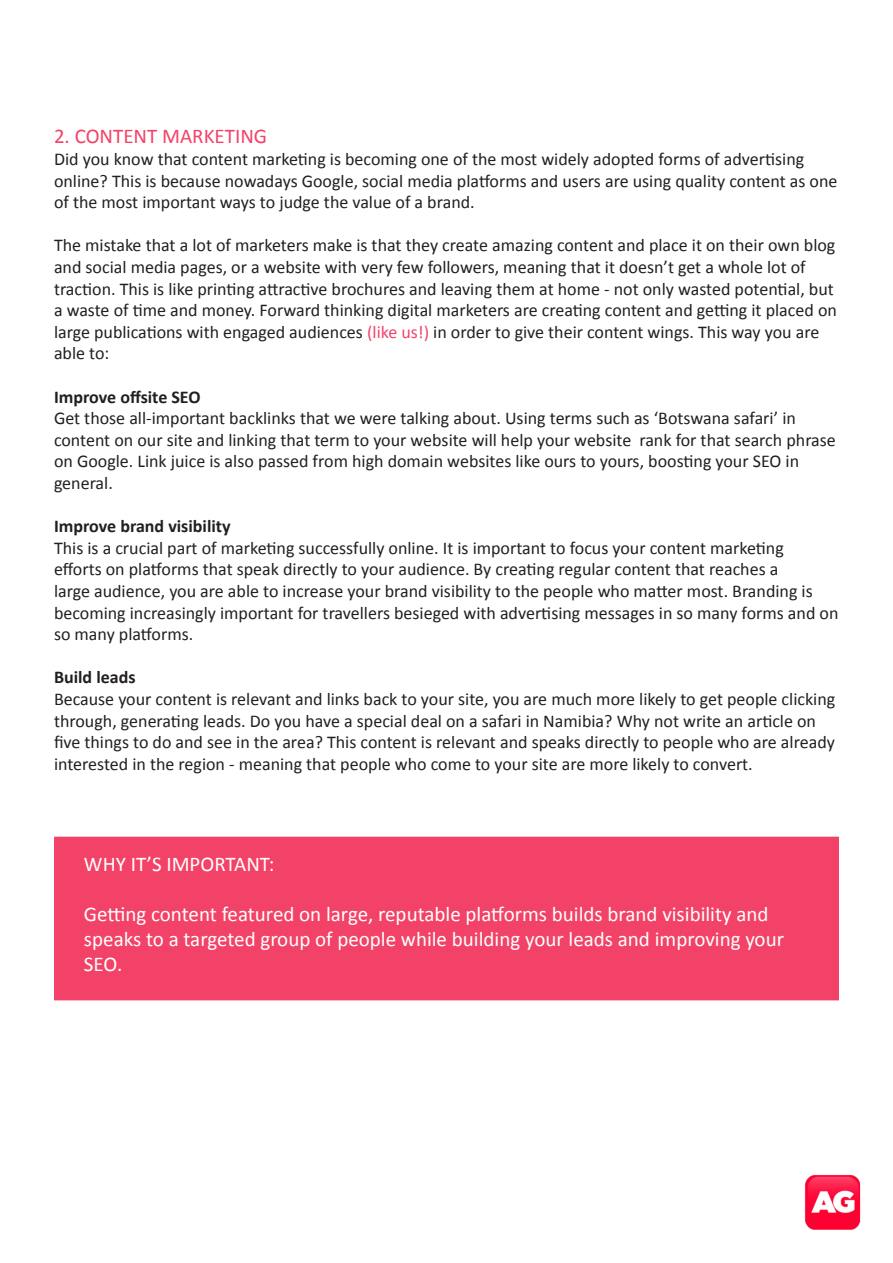
<style>
.page{position:relative;width:893px;height:1263px;background:#fff}
.page>*{position:absolute;margin:0;border:0;box-sizing:border-box;transform-origin:0 0}
.t1{font:21px/25.2px "Calibri";color:#fff}
.t2{font:21px "Calibri";color:#f34267}
.t3{font:18px/21.6px "Calibri";color:#231f20}
.t4{font:700 18px "Calibri";color:#231f20}
.s1{color:#f34267}
</style>
<div class="page">
<div style="left:54px;top:837px;width:785px;height:163px;background:#f34267"></div>
<img style="left:804px;top:1175px;width:57px;height:55px">
<p class="t2" style="left:54px;top:123px;width:215px">2. CONTENT MARKETING</p>
<p class="t3" style="left:54px;top:147px;width:785px">Did you know that content marketing is becoming one of the most widely adopted forms of advertising online? This is because nowadays Google, social media platforms and users are using quality content as one of the most important ways to judge the value of a brand.</p>
<p class="t3" style="left:54px;top:234px;width:784px">The mistake that a lot of marketers make is that they create amazing content and place it on their own blog and social media pages, or a website with very few followers, meaning that it doesn’t get a whole lot of traction. This is like printing attractive brochures and leaving them at home - not only wasted potential, but a waste of time and money. Forward thinking digital marketers are creating content and getting it placed on large publications with engaged audiences <span class="s1">(like us!)</span> in order to give their content wings. This way you are able to:</p>
<p class="t4" style="left:54px;top:385px;width:148px">Improve offsite SEO</p>
<p class="t3" style="left:54px;top:406px;width:783px">Get those all-important backlinks that we were talking about. Using terms such as ‘Botswana safari’ in content on our site and linking that term to your website will help your website rank for that search phrase on Google. Link juice is also passed from high domain websites like ours to yours, boosting your SEO in general.</p>
<p class="t4" style="left:54px;top:515px;width:178px">Improve brand visibility</p>
<p class="t3" style="left:54px;top:536px;width:786px">This is a crucial part of marketing successfully online. It is important to focus your content marketing<br>efforts on platforms that speak directly to your audience. By creating regular content that reaches a<br>large audience, you are able to increase your brand visibility to the people who matter most. Branding is becoming increasingly important for travellers besieged with advertising messages in so many forms and on so many platforms.</p>
<p class="t4" style="left:54px;top:666px;width:83px">Build leads</p>
<p class="t3" style="left:54px;top:687px;width:783px">Because your content is relevant and links back to your site, you are much more likely to get people clicking through, generating leads. Do you have a special deal on a safari in Namibia? Why not write an article on five things to do and see in the area? This content is relevant and speaks directly to people who are already interested in the region - meaning that people who come to your site are more likely to convert.</p>
<p class="t1" style="left:84px;top:850px;width:192px">WHY IT’S IMPORTANT:</p>
<p class="t1" style="left:84px;top:900px;width:701px">Getting content featured on large, reputable platforms builds brand visibility and speaks to a targeted group of people while building your leads and improving your<br>SEO.</p>
</div>
